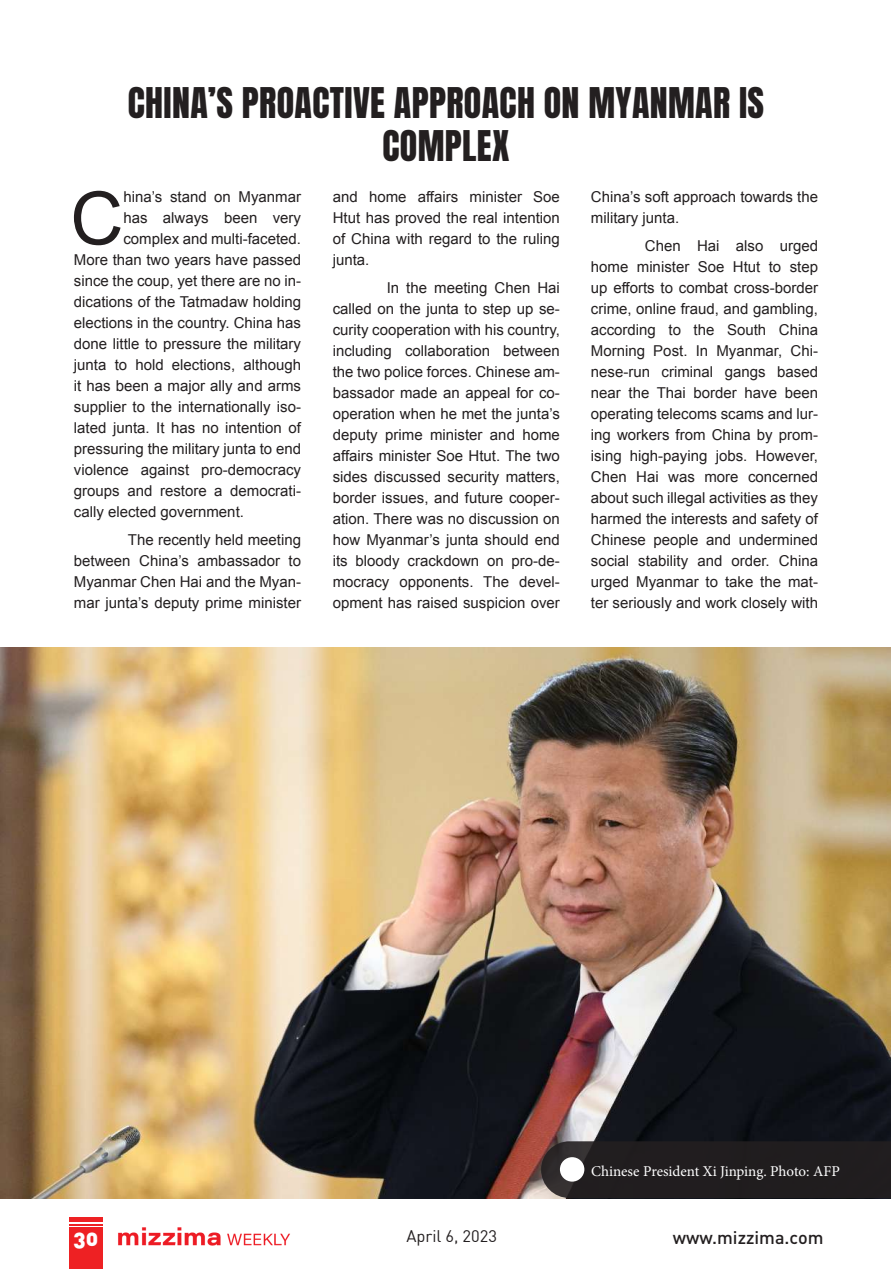
<style>
.page{position:relative;width:891px;height:1269px;background:#fff}
.page>*{position:absolute;margin:0;border:0;box-sizing:border-box;transform-origin:0 0}
.t1{font:73.65px "Arial";color:#231f20}
.t2{font:36px/43.2px "Anton";letter-spacing:.01em;color:#231f20;text-align:center}
.t3{font:22.5px "DIN Black Alternate";color:#fff}
.t4{font:500 18px "DIN";color:#231f20}
.t5{font:16.5px "DIN";color:#231f20}
.t6{font:15px/21px "Arial";color:#231f20;text-align:justify}
.t7{font:15px "Minion Pro";color:#fff}
</style>
<div class="page">
<img style="left:118px;top:1227px;width:172px;height:19px">
<hr style="left:69px;top:1217px;width:33px;height:4px;background:#ee2123">
<hr style="left:69px;top:1224px;width:33px;height:2px;background:#ee2123">
<div style="left:69px;top:1228px;width:33px;height:41px;background:#ee2123"></div>
<img style="left:0;top:647px;width:891px;height:551px">
<svg style="left:541px;top:1141px;width:350px;height:57px;background:#242021"></svg>
<div style="left:560px;top:1157px;width:24px;height:25px;background:#fff;border-radius:50%"></div>
<h2 class="t2" style="left:128px;top:84px;width:638px">CHINA’S PROACTIVE APPROACH ON MYANMAR IS<br>COMPLEX</h2>
<h1 class="t1" style="left:70px;top:170px;width:55px">C</h1>
<p class="t6" style="left:123px;top:187px;width:179px">hina’s stand on Myanmar</p>
<p class="t6" style="left:123px;top:208px;width:179px">has always been very</p>
<p class="t6" style="left:123px;top:229px;width:179px">complex and multi-faceted.</p>
<p class="t6" style="left:74px;top:250px;width:229px">More than two years have passed</p>
<p class="t6" style="left:74px;top:271px;width:229px">since the coup, yet there are no in-</p>
<p class="t6" style="left:74px;top:292px;width:229px">dications of the Tatmadaw holding</p>
<p class="t6" style="left:74px;top:313px;width:229px">elections in the country. China has</p>
<p class="t6" style="left:74px;top:334px;width:229px">done little to pressure the military</p>
<p class="t6" style="left:74px;top:355px;width:229px">junta to hold elections, although</p>
<p class="t6" style="left:74px;top:376px;width:229px">it has been a major ally and arms</p>
<p class="t6" style="left:74px;top:397px;width:229px">supplier to the internationally iso-</p>
<p class="t6" style="left:74px;top:418px;width:229px">lated junta. It has no intention of</p>
<p class="t6" style="left:74px;top:439px;width:229px">pressuring the military junta to end</p>
<p class="t6" style="left:74px;top:460px;width:229px">violence against pro-democracy</p>
<p class="t6" style="left:74px;top:481px;width:229px">groups and restore a democrati-</p>
<p class="t6" style="left:74px;top:502px;width:172px">cally elected government.</p>
<p class="t6" style="left:74px;top:530px;width:229px;text-indent:54px">The recently held meeting between China’s ambassador to Myanmar Chen Hai and the Myan&shy;mar junta’s deputy prime minister</p>
<p class="t6" style="left:333px;top:187px;width:229px">and home affairs minister Soe Htut has proved the real intention of China with regard to the ruling junta.</p>
<p class="t6" style="left:333px;top:278px;width:229px;text-indent:54px">In the meeting Chen Hai called on the junta to step up se&shy;curity cooperation with his country, including collaboration between the two police forces. Chinese am&shy;bassador made an appeal for co&shy;operation when he met the junta’s deputy prime minister and home affairs minister Soe Htut. The two sides discussed security matters, border issues, and future cooper&shy;ation. There was no discussion on how Myanmar’s junta should end its bloody crackdown on pro-de&shy;mocracy opponents. The devel&shy;opment has raised suspicion over</p>
<p class="t6" style="left:591px;top:187px;width:229px">China’s soft approach towards the military junta.</p>
<p class="t6" style="left:591px;top:236px;width:229px;text-indent:54px">Chen Hai also urged home minister Soe Htut to step up efforts to combat cross-border crime, online fraud, and gambling, according to the South China Morning Post. In Myanmar, Chi&shy;nese-run criminal gangs based near the Thai border have been operating telecoms scams and lur&shy;ing workers from China by prom&shy;ising high-paying jobs. However, Chen Hai was more concerned about such illegal activities as they harmed the interests and safety of Chinese people and undermined social stability and order. China urged Myanmar to take the mat&shy;ter seriously and work closely with</p>
<p class="t7" style="left:591px;top:1161px;width:250px">Chinese President Xi Jinping. Photo: AFP</p>
<h3 class="t3" style="left:73px;top:1223px;width:26px">30</h3>
<p class="t5" style="left:406px;top:1226px;width:92px">April 6, 2023</p>
<p class="t4" style="left:673px;top:1226px;width:152px">www.mizzima.com</p>
</div>
